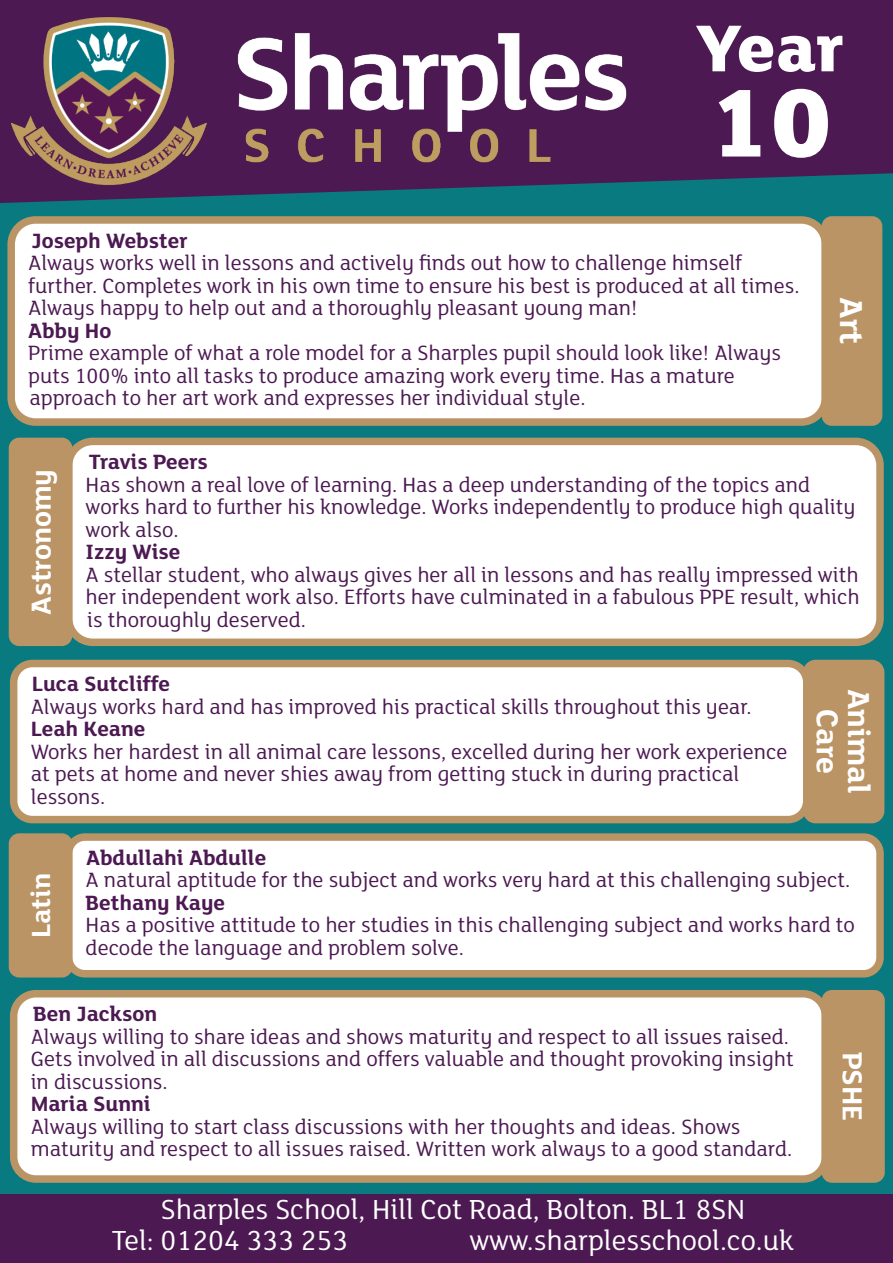
<style>
.page{position:relative;width:893px;height:1263px;background:#4c1952}
.page>*{position:absolute;margin:0;border:0;box-sizing:border-box;transform-origin:0 0}
.t1{font:800 105px "FS Lola";color:#fff}
.t2{font:800 72px "FS Lola";color:#fff}
.t3{font:700 34.5px "FS Lola";color:#fff}
.t4{font:700 33px/31.2px "FS Lola";color:#fff;text-align:center}
.t5{font:30px/31.2px "FS Lola";color:#fff}
.t6{font:700 30px "FS Lola";color:#fff}
.t7{font:700 28.5px "FS Lola";color:#fff}
.t8{font:22.5px/22.5px "FS Lola";color:#4c1952}
.t9{font:700 22.5px "FS Lola";color:#4c1952}
</style>
<div class="page">
<div style="left:0;top:213px;width:893px;height:980px;background:#097a80"></div>
<svg style="left:1px;top:173px;width:892px;height:241px;fill:#097a80"></svg>
<img style="left:1px;top:17px;width:633px;height:172px">
<div style="left:10px;top:990px;width:819px;height:193px;background:#fff;border:8px solid #bb9466;border-radius:22px"></div>
<div style="left:822px;top:990px;width:63px;height:193px;background:#bb9466;border:8px solid #bb9466;border-radius:7px"></div>
<div style="left:65px;top:833px;width:819px;height:144px;background:#fff;border:8px solid #bb9466;border-radius:16px"></div>
<div style="left:9px;top:833px;width:63px;height:144px;background:#bb9466;border:8px solid #bb9466;border-radius:7px"></div>
<div style="left:10px;top:660px;width:800px;height:163px;background:#fff;border:8px solid #bb9466;border-radius:19px"></div>
<div style="left:803px;top:660px;width:81px;height:163px;background:#bb9466;border:8px solid #bb9466;border-radius:9px"></div>
<div style="left:65px;top:438px;width:819px;height:208px;background:#fff;border:8px solid #bb9466;border-radius:24px"></div>
<div style="left:9px;top:438px;width:63px;height:208px;background:#bb9466;border:8px solid #bb9466;border-radius:7px"></div>
<div style="left:7px;top:216px;width:822px;height:210px;background:#fff;border:8px solid #bb9466;border-radius:24px"></div>
<div style="left:822px;top:216px;width:60px;height:210px;background:#bb9466;border:8px solid #bb9466;border-radius:6px"></div>
<h2 class="t2" style="left:696px;top:17px;width:150px">Year</h2>
<h1 class="t1" style="left:708px;top:78px;width:125px">10</h1>
<p class="t9" style="left:32px;top:231px;width:158px">Joseph Webster</p>
<p class="t8" style="left:28px;top:253px;width:773px">Always works well in lessons and actively finds out how to challenge himself further. Completes work in his own time to ensure his best is produced at all times.<br>Always happy to help out and a thoroughly pleasant young man!</p>
<p class="t9" style="left:28px;top:321px;width:85px">Abby Ho</p>
<p class="t8" style="left:28px;top:343px;width:754px">Prime example of what a role model for a Sharples pupil should look like! Always puts 100% into all tasks to produce amazing work every time. Has a mature approach to her art work and expresses her individual style.</p>
<h3 class="t3" style="left:866px;top:297px;width:49px;rotate:90deg">Art</h3>
<h3 class="t6" style="left:28px;top:615px;width:147px;rotate:-90deg">Astronomy</h3>
<p class="t9" style="left:89px;top:452px;width:121px">Travis Peers</p>
<p class="t8" style="left:86px;top:475px;width:771px">Has shown a real love of learning. Has a deep understanding of the topics and works hard to further his knowledge. Works independently to produce high quality work also.</p>
<p class="t9" style="left:86px;top:542px;width:96px">Izzy Wise</p>
<p class="t8" style="left:86px;top:565px;width:776px;text-align:justify">A stellar student, who always gives her all in lessons and has really impressed with her independent work also. Efforts have culminated in a fabulous PPE result, which is thoroughly deserved.</p>
<p class="t9" style="left:32px;top:674px;width:140px">Luca Sutcliffe</p>
<p class="t8" style="left:31px;top:697px;width:722px">Always works hard and has improved his practical skills throughout this year.</p>
<p class="t9" style="left:31px;top:719px;width:116px">Leah Keane</p>
<p class="t8" style="left:31px;top:742px;width:758px">Works her hardest in all animal care lessons, excelled during her work experience at pets at home and never shies away from getting stuck in during practical lessons.</p>
<h3 class="t4" style="left:872px;top:689px;width:107px;rotate:90deg">Animal<br>Care</h3>
<p class="t7" style="left:29px;top:938px;width:67px;rotate:-90deg">Latin</p>
<p class="t9" style="left:86px;top:848px;width:182px">Abdullahi Abdulle</p>
<p class="t8" style="left:86px;top:870px;width:766px">A natural aptitude for the subject and works very hard at this challenging subject.</p>
<p class="t9" style="left:86px;top:893px;width:141px">Bethany Kaye</p>
<p class="t8" style="left:86px;top:915px;width:771px">Has a positive attitude to her studies in this challenging subject and works hard to decode the language and problem solve.</p>
<p class="t9" style="left:33px;top:1004px;width:126px">Ben Jackson</p>
<p class="t8" style="left:31px;top:1027px;width:765px">Always willing to share ideas and shows maturity and respect to all issues raised.<br>Gets involved in all discussions and offers valuable and thought provoking insight in discussions.</p>
<p class="t9" style="left:31px;top:1094px;width:122px">Maria Sunni</p>
<p class="t8" style="left:31px;top:1117px;width:763px">Always willing to start class discussions with her thoughts and ideas. Shows maturity and respect to all issues raised. Written work always to a good standard.</p>
<h3 class="t5" style="left:112px;top:1196px;width:635px;text-indent:49px">Sharples School, Hill Cot Road, Bolton. BL1 8SN<br>Tel: 01204 333 253</h3>
<h3 class="t5" style="left:469px;top:1227px;width:326px">www.sharplesschool.co.uk</h3>
<h3 class="t6" style="left:865px;top:1051px;width:71px;rotate:90deg">PSHE</h3>
</div>
